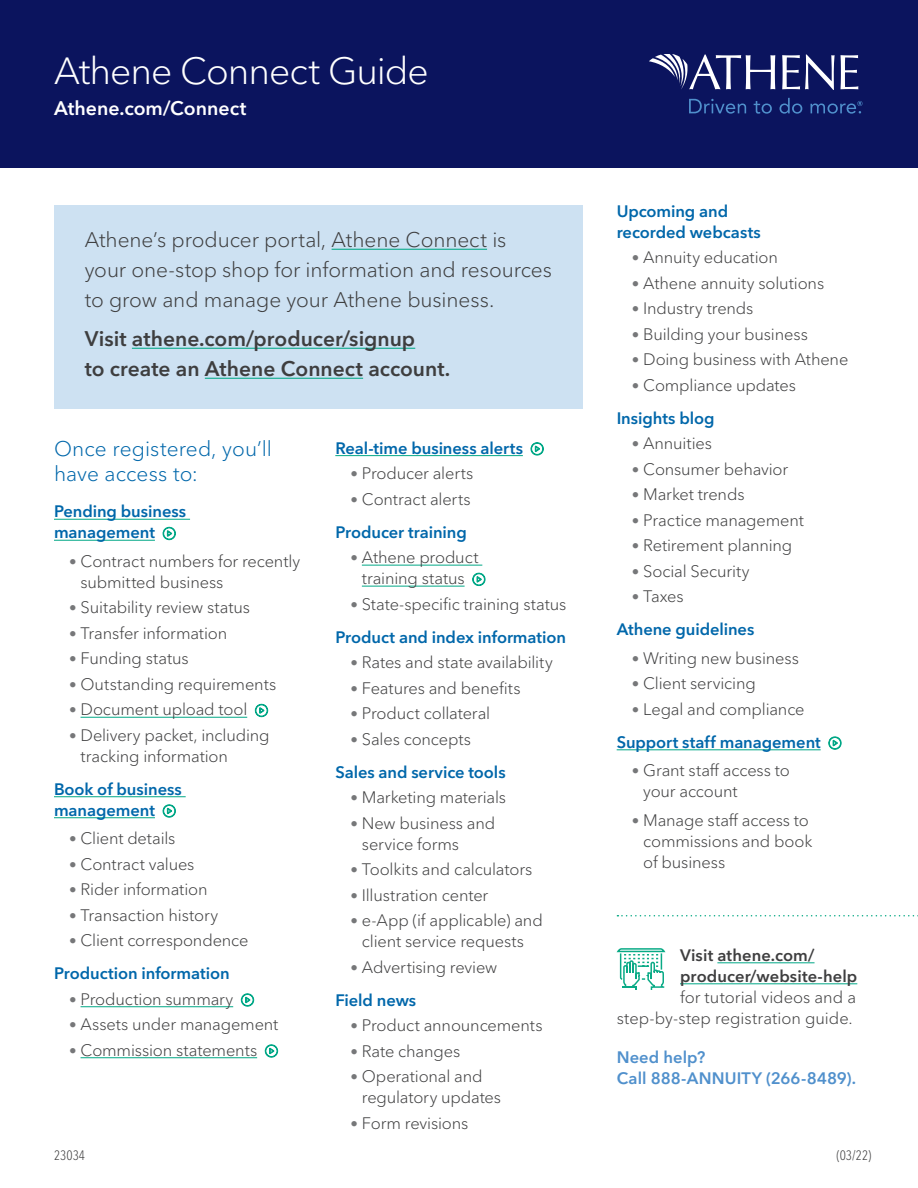
<style>
.page{position:relative;width:918px;height:1188px;background:#fff}
.page>*{position:absolute;margin:0;border:0;box-sizing:border-box;transform-origin:0 0}
.t1{font:300 37.5px "Avenir Next LT Pro";letter-spacing:-.025em;color:#fff}
.t2{font:300 21px/30px "Avenir Next LT Pro";letter-spacing:-.005em;color:#3e3e3f}
.t3{font:600 21px/30px "Avenir Next LT Pro";color:#3e3e3f}
.t4{font:300 21px/25.5px "Avenir Next LT Pro";letter-spacing:.005em;color:#0067aa}
.t5{font:600 19.5px "Avenir Next LT Pro";color:#fff}
.t6{font:300 16.5px/21px "Avenir Next LT Pro";letter-spacing:-.01em;color:#3e3e3f}
.t7{font:600 16.5px/33px "Avenir Next LT Pro";letter-spacing:-.005em;color:#0067aa}
.t8{font:600 16.5px/21px "Avenir Next LT Pro";letter-spacing:.005em;color:#3e3e3f}
.t9{font:600 16.5px/21px "Avenir Next LT Pro";letter-spacing:.005em;color:#5090cc}
.t10{font:300 condensed 13.5px "Avenir Next LT Pro";color:#3e3e3f}
.s1{font-weight:400;font-size:15px;color:#767779}
.s2{font-weight:300;color:#3e3e3f}
.s3{font-weight:600;color:#0067aa}
</style>
<div class="page">
<hr style="left:617px;top:749px;width:204px;height:1px;background:#00a786">
<hr style="left:717px;top:962px;width:98px;height:1px;background:#00a786">
<hr style="left:680px;top:983px;width:177px;height:1px;background:#00a786">
<svg style="left:828px;top:736px;width:14px;height:14px"></svg>
<div style="left:54px;top:205px;width:529px;height:204px;background:#cde1f2"></div>
<div style="left:0;top:0;width:918px;height:168px;background:#0b145e"></div>
<svg style="left:782px;top:55px;width:53px;height:35px"></svg>
<svg style="left:841px;top:55px;width:17px;height:34px"></svg>
<svg style="left:649px;top:54px;width:126px;height:36px"></svg>
<svg style="left:689px;top:99px;width:57px;height:15px"></svg>
<svg style="left:754px;top:101px;width:18px;height:13px"></svg>
<svg style="left:780px;top:98px;width:22px;height:16px"></svg>
<svg style="left:810px;top:101px;width:52px;height:13px"></svg>
<svg style="left:617px;top:915px;width:301px;height:1px"></svg>
<svg style="left:616px;top:948px;width:50px;height:42px"></svg>
<hr style="left:332px;top:249px;width:155px;height:1px;background:#00a786">
<hr style="left:132px;top:348px;width:283px;height:1px;background:#00a786">
<hr style="left:205px;top:378px;width:158px;height:1px;background:#00a786">
<hr style="left:54px;top:519px;width:136px;height:1px;background:#00a786">
<hr style="left:54px;top:540px;width:101px;height:1px;background:#00a786">
<hr style="left:81px;top:717px;width:166px;height:1px;background:#00a786">
<hr style="left:54px;top:796px;width:132px;height:1px;background:#00a786">
<hr style="left:54px;top:817px;width:101px;height:1px;background:#00a786">
<hr style="left:81px;top:1006px;width:152px;height:1px;background:#00a786">
<hr style="left:81px;top:1057px;width:176px;height:1px;background:#00a786">
<svg style="left:162px;top:526px;width:14px;height:14px"></svg>
<svg style="left:255px;top:703px;width:13px;height:14px"></svg>
<svg style="left:162px;top:804px;width:14px;height:14px"></svg>
<svg style="left:241px;top:993px;width:13px;height:14px"></svg>
<svg style="left:265px;top:1044px;width:13px;height:14px"></svg>
<hr style="left:335px;top:455px;width:188px;height:1px;background:#00a786">
<hr style="left:362px;top:565px;width:120px;height:1px;background:#00a786">
<hr style="left:362px;top:586px;width:103px;height:1px;background:#00a786">
<svg style="left:530px;top:442px;width:14px;height:13px"></svg>
<svg style="left:472px;top:572px;width:13px;height:14px"></svg>
<h1 class="t1" style="left:54px;top:48px;width:376px">Athene Connect Guide</h1>
<p class="t5" style="left:54px;top:97px;width:194px">Athene.com/Connect</p>
<p class="t2" style="left:85px;top:225px;width:469px">Athene’s producer portal, Athene Connect is your one-stop shop for information and resources to grow and manage your Athene business.</p>
<p class="t3" style="left:85px;top:324px;width:367px">Visit athene.com/producer/signup<br>to create an Athene Connect account.</p>
<p class="t4" style="left:54px;top:436px;width:219px">Once registered, you’ll have access to:</p>
<p class="t7" style="left:54px;top:501px;width:134px;line-height:21px">Pending business management</p>
<p class="t6" style="left:81px;top:551px;width:221px;text-indent:-12px"><span class="s1">•</span> Contract numbers for recently submitted business</p>
<p class="t6" style="left:69px;top:597px;width:183px"><span class="s1">•</span> Suitability review status</p>
<p class="t6" style="left:69px;top:623px;width:160px"><span class="s1">•</span> Transfer information</p>
<p class="t6" style="left:69px;top:648px;width:121px"><span class="s1">•</span> Funding status</p>
<p class="t6" style="left:69px;top:674px;width:209px"><span class="s1">•</span> Outstanding requirements</p>
<p class="t6" style="left:69px;top:699px;width:180px"><span class="s1">•</span> Document upload tool</p>
<p class="t6" style="left:81px;top:725px;width:191px;text-indent:-12px"><span class="s1">•</span> Delivery packet, including tracking information</p>
<p class="t7" style="left:54px;top:779px;width:129px;line-height:21px">Book of business management</p>
<p class="t6" style="left:69px;top:828px;width:108px"><span class="s1">•</span> Client details</p>
<p class="t6" style="left:69px;top:854px;width:127px"><span class="s1">•</span> Contract values</p>
<p class="t6" style="left:69px;top:879px;width:140px"><span class="s1">•</span> Rider information</p>
<p class="t6" style="left:69px;top:905px;width:151px"><span class="s1">•</span> Transaction history</p>
<p class="t7" style="left:54px;top:924px;width:196px;text-indent:15px"><span class="s1">•</span> <span class="s2">Client correspondence<br></span>Production information</p>
<p class="t6" style="left:69px;top:989px;width:166px"><span class="s1">•</span> Production summary</p>
<p class="t6" style="left:69px;top:1014px;width:211px"><span class="s1">•</span> Assets under management</p>
<p class="t6" style="left:69px;top:1040px;width:190px"><span class="s1">•</span> Commission statements</p>
<p class="t7" style="left:335px;top:431px;width:189px">Real-time business alerts</p>
<p class="t6" style="left:350px;top:463px;width:125px"><span class="s1">•</span> Producer alerts</p>
<p class="t7" style="left:335px;top:482px;width:137px;text-align:right"><span class="s1">•</span> <span class="s2">Contract alerts<br></span>Producer training</p>
<p class="t6" style="left:350px;top:547px;width:130px;text-align:center"><span class="s1">•</span> Athene product training status</p>
<p class="t6" style="left:335px;top:588px;width:233px;line-height:33px;text-align:right"><span class="s1">•</span> State-specific training status<br><span class="s3">Product and index information</span></p>
<p class="t6" style="left:350px;top:652px;width:204px"><span class="s1">•</span> Rates and state availability</p>
<p class="t6" style="left:350px;top:678px;width:172px"><span class="s1">•</span> Features and benefits</p>
<p class="t6" style="left:350px;top:703px;width:141px"><span class="s1">•</span> Product collateral</p>
<p class="t7" style="left:335px;top:722px;width:172px;text-indent:15px"><span class="s1">•</span> <span class="s2">Sales concepts<br></span>Sales and service tools</p>
<p class="t6" style="left:350px;top:787px;width:157px"><span class="s1">•</span> Marketing materials</p>
<p class="t6" style="left:362px;top:813px;width:135px;text-indent:-12px"><span class="s1">•</span> New business and service forms</p>
<p class="t6" style="left:350px;top:859px;width:184px"><span class="s1">•</span> Toolkits and calculators</p>
<p class="t6" style="left:350px;top:885px;width:139px"><span class="s1">•</span> Illustration center</p>
<p class="t6" style="left:350px;top:910px;width:194px;text-align:center"><span class="s1">•</span> e-App (if applicable) and client service requests</p>
<p class="t6" style="left:335px;top:951px;width:164px;line-height:33px;text-indent:15px"><span class="s1">•</span> Advertising review<br><span class="s3">Field news</span></p>
<p class="t6" style="left:350px;top:1015px;width:194px"><span class="s1">•</span> Product announcements</p>
<p class="t6" style="left:350px;top:1041px;width:111px"><span class="s1">•</span> Rate changes</p>
<p class="t6" style="left:362px;top:1066px;width:141px;text-indent:-12px"><span class="s1">•</span> Operational and regulatory updates</p>
<p class="t6" style="left:350px;top:1113px;width:119px"><span class="s1">•</span> Form revisions</p>
<p class="t7" style="left:617px;top:201px;width:146px;line-height:21px">Upcoming and recorded webcasts</p>
<p class="t6" style="left:632px;top:247px;width:148px"><span class="s1">•</span> Annuity education</p>
<p class="t6" style="left:632px;top:273px;width:194px"><span class="s1">•</span> Athene annuity solutions</p>
<p class="t6" style="left:632px;top:298px;width:123px"><span class="s1">•</span> Industry trends</p>
<p class="t6" style="left:632px;top:324px;width:178px"><span class="s1">•</span> Building your business</p>
<p class="t6" style="left:632px;top:349px;width:218px"><span class="s1">•</span> Doing business with Athene</p>
<p class="t6" style="left:617px;top:369px;width:181px;line-height:33px;text-indent:15px"><span class="s1">•</span> Compliance updates<br><span class="s3">Insights blog</span></p>
<p class="t6" style="left:632px;top:433px;width:82px"><span class="s1">•</span> Annuities</p>
<p class="t6" style="left:632px;top:459px;width:158px"><span class="s1">•</span> Consumer behavior</p>
<p class="t6" style="left:632px;top:484px;width:114px"><span class="s1">•</span> Market trends</p>
<p class="t6" style="left:632px;top:510px;width:174px"><span class="s1">•</span> Practice management</p>
<p class="t6" style="left:632px;top:535px;width:162px"><span class="s1">•</span> Retirement planning</p>
<p class="t6" style="left:632px;top:561px;width:119px"><span class="s1">•</span> Social Security</p>
<p class="t7" style="left:617px;top:580px;width:139px;text-indent:15px"><span class="s1">•</span> <span class="s2">Taxes<br></span>Athene guidelines</p>
<p class="t6" style="left:632px;top:648px;width:169px"><span class="s1">•</span> Writing new business</p>
<p class="t6" style="left:632px;top:673px;width:126px"><span class="s1">•</span> Client servicing</p>
<p class="t7" style="left:617px;top:693px;width:206px;text-align:center"><span class="s1">•</span> <span class="s2">Legal and compliance<br></span>Support staff management</p>
<p class="t6" style="left:643px;top:760px;width:148px;text-indent:-12px"><span class="s1">•</span> Grant staff access to your account</p>
<p class="t6" style="left:643px;top:810px;width:171px;text-indent:-12px"><span class="s1">•</span> Manage staff access to commissions and book of business</p>
<p class="t8" style="left:680px;top:945px;width:179px">Visit athene.com/ producer/website-help</p>
<p class="t6" style="left:617px;top:987px;width:241px;text-align:right">for tutorial videos and a step-by-step registration guide.</p>
<p class="t9" style="left:617px;top:1047px;width:241px">Need help?<br>Call 888-ANNUITY (266-8489).</p>
<p class="t10" style="left:54px;top:1147px;width:33px">23034</p>
<p class="t10" style="left:836px;top:1147px;width:37px">(03/22)</p>
</div>
